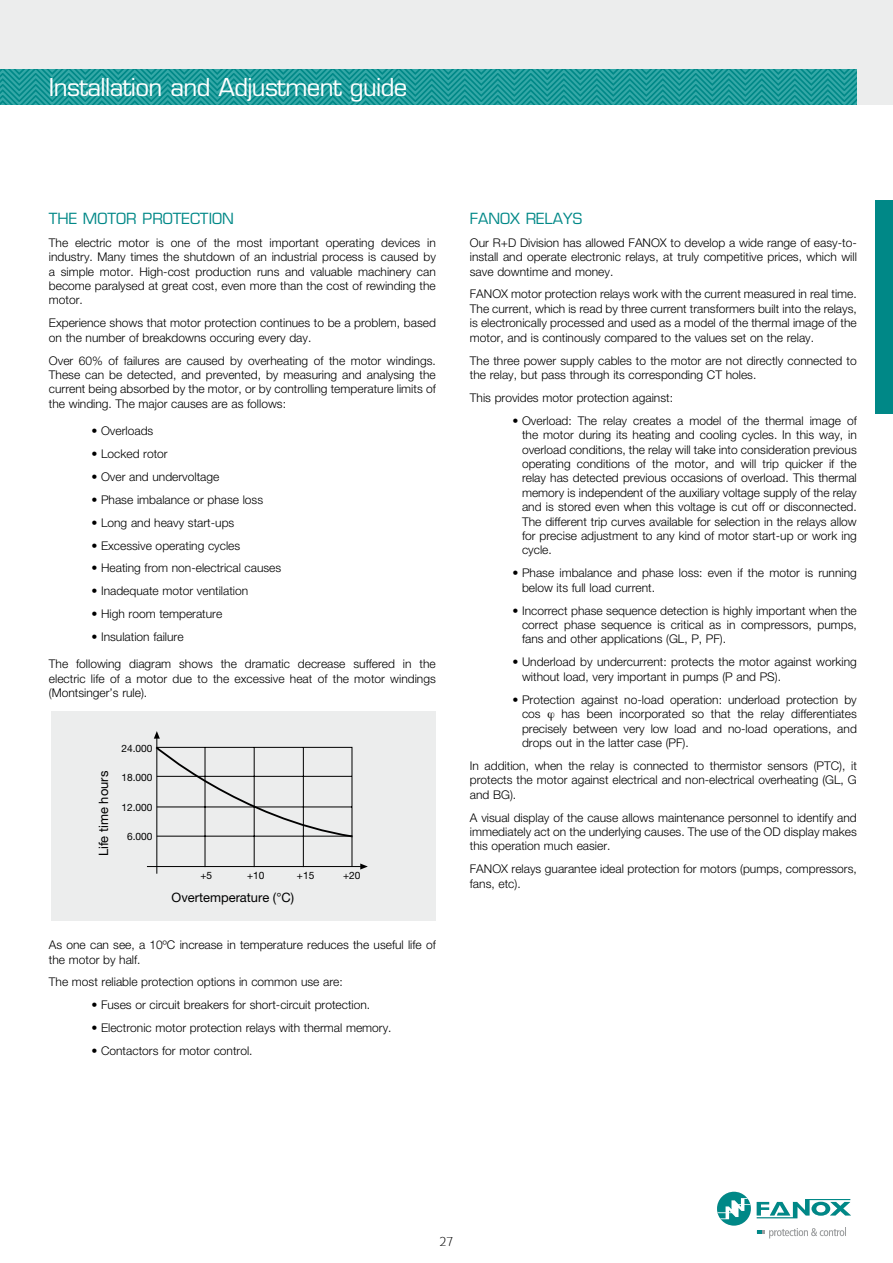
<style>
.page{position:relative;width:893px;height:1263px;background:#fff}
.page>*{position:absolute;margin:0;border:0;box-sizing:border-box;transform-origin:0 0}
.t1{font:24px "Eurostile LT Std";letter-spacing:-.025em;color:#fff}
.t2{font:15px "Eurostile LT Std";color:#008887}
.t3{font:100 13.5px "Gauntlet";color:#000}
.t4{font:12.9px "Helvetica Neue LT Pro";color:#000}
.t5{font:300 12px/14.4px "Helvetica Neue LT Pro";color:#000;text-align:justify}
.t6{font:10.2px "Helvetica Neue LT Pro";color:#000}
</style>
<div class="page">
<svg style="left:717px;top:1192px;width:134px;height:46px"></svg>
<div style="left:0;top:0;width:893px;height:104px;background:#eceded"></div>
<div style="left:52px;top:711px;width:384px;height:210px;background:#eceded"></div>
<hr style="left:147px;top:866px;width:214px;height:1px;background:#000">
<hr style="left:156px;top:738px;width:1px;height:136px;background:#000">
<svg style="left:154px;top:731px;width:6px;height:8px"></svg>
<svg style="left:154px;top:745px;width:214px;height:124px"></svg>
<svg style="left:0;top:69px;width:857px;height:35px;background:#1d9998"></svg>
<div style="left:876px;top:200px;width:17px;height:213px;background:#008887"></div>
<h1 class="t1" style="left:49px;top:72px;width:360px">Installation and Adjustment guide</h1>
<p class="t2" style="left:49px;top:209px;width:46px">The motor</p>
<p class="t2" style="left:142px;top:209px;width:10px">protection</p>
<p class="t5" style="left:49px;top:235px;width:388px">The electric motor is one of the most important operating devices in industry. Many times the shutdown of an industrial process is caused by a simple motor. High-cost production runs and valuable machinery can become paralysed at great cost, even more than the cost of rewinding the motor.</p>
<p class="t5" style="left:49px;top:316px;width:388px">Experience shows that motor protection continues to be a problem, based on the number of breakdowns occuring every day.</p>
<p class="t5" style="left:49px;top:353px;width:388px">Over 60% of failures are caused by overheating of the motor windings.<br>These can be detected, and prevented, by measuring and analysing the current being absorbed by the motor, or by controlling temperature limits of the winding. The major causes are as follows:</p>
<p class="t5" style="left:91px;top:423px;width:63px">• Overloads</p>
<p class="t5" style="left:91px;top:446px;width:78px">• Locked rotor</p>
<p class="t5" style="left:91px;top:469px;width:129px">• Over and undervoltage</p>
<p class="t5" style="left:91px;top:492px;width:173px">• Phase imbalance or phase loss</p>
<p class="t5" style="left:91px;top:515px;width:144px">• Long and heavy start-ups</p>
<p class="t5" style="left:91px;top:538px;width:150px">• Excessive operating cycles</p>
<p class="t5" style="left:91px;top:561px;width:191px">• Heating from non-electrical causes</p>
<p class="t5" style="left:91px;top:584px;width:158px">• Inadequate motor ventilation</p>
<p class="t5" style="left:91px;top:606px;width:132px">• High room temperature</p>
<p class="t5" style="left:91px;top:629px;width:94px">• Insulation failure</p>
<p class="t5" style="left:49px;top:657px;width:388px">The following diagram shows the dramatic decrease suffered in the electric life of a motor due to the excessive heat of the motor windings (Montsinger’s rule).</p>
<p class="t4" style="left:96px;top:856px;width:87px;rotate:-90deg">Life time hours</p>
<p class="t6" style="left:122px;top:742px;width:33px">24.000</p>
<p class="t6" style="left:122px;top:772px;width:33px">18.000</p>
<p class="t6" style="left:122px;top:801px;width:33px">12.000</p>
<p class="t6" style="left:127px;top:831px;width:27px">6.000</p>
<p class="t6" style="left:200px;top:870px;width:13px">+5</p>
<p class="t6" style="left:247px;top:870px;width:19px">+10</p>
<p class="t6" style="left:297px;top:870px;width:19px">+15</p>
<p class="t6" style="left:343px;top:870px;width:19px">+20</p>
<p class="t4" style="left:172px;top:890px;width:124px">Overtemperature (°C)</p>
<p class="t5" style="left:49px;top:937px;width:388px">As one can see, a 10ºC increase in temperature reduces the useful life of the motor by half.</p>
<p class="t5" style="left:49px;top:975px;width:295px">The most reliable protection options in common use are:</p>
<p class="t5" style="left:91px;top:997px;width:280px">• Fuses or circuit breakers for short-circuit protection.</p>
<p class="t5" style="left:91px;top:1020px;width:302px">• Electronic motor protection relays with thermal memory.</p>
<p class="t5" style="left:91px;top:1043px;width:163px">• Contactors for motor control.</p>
<p class="t2" style="left:470px;top:209px;width:66px">FANOX relays</p>
<p class="t5" style="left:470px;top:235px;width:388px">Our R+D Division has allowed FANOX to develop a wide range of easy-to&shy;install and operate electronic relays, at truly competitive prices, which will save downtime and money.</p>
<p class="t5" style="left:470px;top:287px;width:388px">FANOX motor protection relays work with the current measured in real time.<br>The current, which is read by three current transformers built into the relays, is electronically processed and used as a model of the thermal image of the motor, and is continously compared to the values set on the relay.</p>
<p class="t5" style="left:470px;top:353px;width:388px">The three power supply cables to the motor are not directly connected to the relay, but pass through its corresponding CT holes.</p>
<p class="t5" style="left:470px;top:390px;width:205px">This provides motor protection against:</p>
<p class="t5" style="left:522px;top:413px;width:336px;text-indent:-10px">• Overload: The relay creates a model of the thermal image of the motor during its heating and cooling cycles. In this way, in overload conditions, the relay will take into consideration previous operating conditions of the motor, and will trip quicker if the relay has detected previous occasions of overload. This thermal memory is independent of the auxiliary voltage supply of the relay and is stored even when this voltage is cut off or disconnected.<br>The different trip curves available for selection in the relays allow for precise adjustment to any kind of motor start-up or work ing cycle.</p>
<p class="t5" style="left:522px;top:566px;width:336px;text-indent:-10px">• Phase imbalance and phase loss: even if the motor is running below its full load current.</p>
<p class="t5" style="left:522px;top:603px;width:336px;text-indent:-10px">• Incorrect phase sequence detection is highly important when the correct phase sequence is critical as in compressors, pumps, fans and other applications (GL, P, PF).</p>
<p class="t5" style="left:522px;top:655px;width:336px;text-indent:-10px">• Underload by undercurrent: protects the motor against working without load, very important in pumps (P and PS).</p>
<p class="t5" style="left:522px;top:692px;width:336px;text-indent:-10px">• Protection against no-load operation: underload protection by cos</p>
<p class="t5" style="left:522px;top:706px;width:336px;text-indent:39px">has been incorporated so that the relay differentiates precisely between very low load and no-load operations, and drops out in the latter case (PF).</p>
<p class="t5" style="left:470px;top:758px;width:388px">In addition, when the relay is connected to thermistor sensors (PTC), it protects the motor against electrical and non-electrical overheating (GL, G and BG).</p>
<p class="t5" style="left:470px;top:810px;width:388px">A visual display of the cause allows maintenance personnel to identify and immediately act on the underlying causes. The use of the OD display makes this operation much easier.</p>
<p class="t5" style="left:470px;top:861px;width:388px">FANOX relays guarantee ideal protection for motors (pumps, compressors, fans, etc).</p>
<p class="t3" style="left:439px;top:1233px;width:16px">27</p>
</div>
